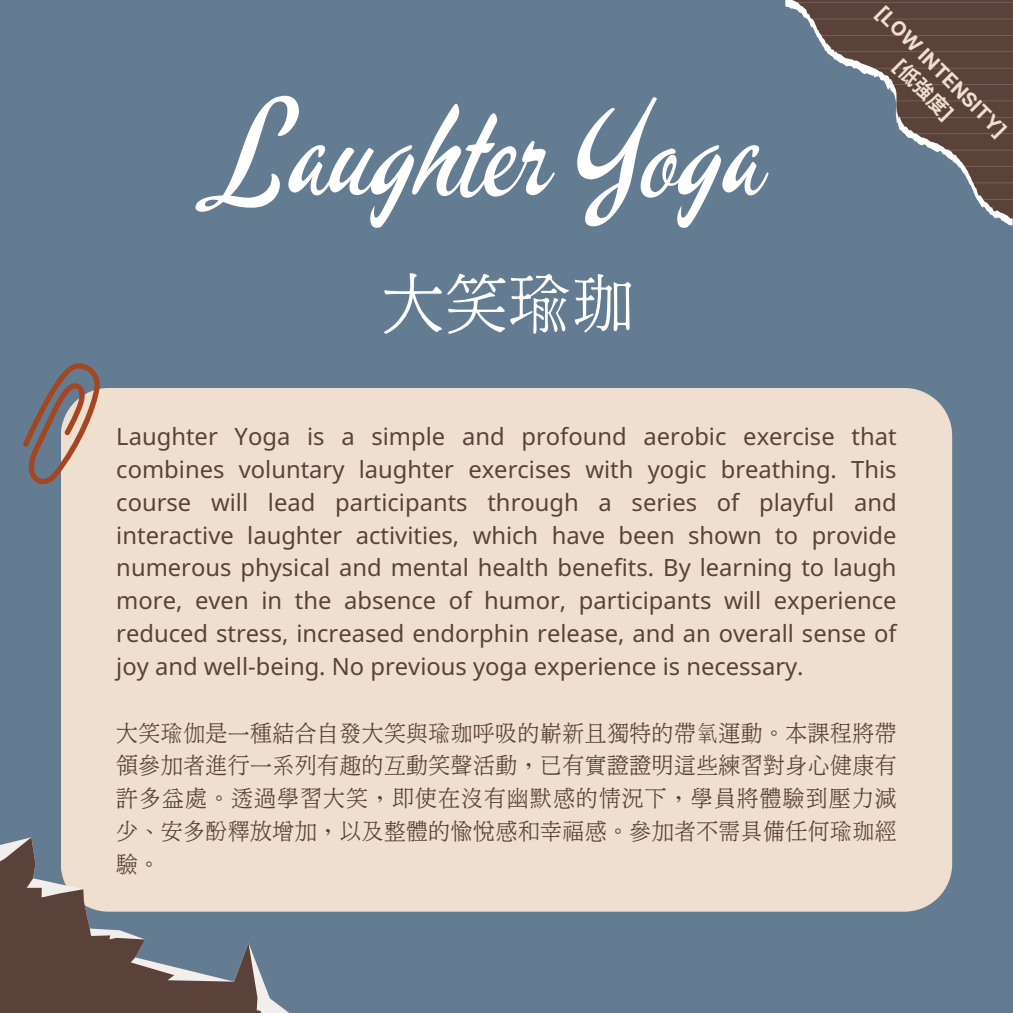
<style>
.page{position:relative;width:1013px;height:1013px;background:#fff}
.page>*{position:absolute;margin:0;border:0;box-sizing:border-box;transform-origin:0 0}
.t1{font:125px "Mervale Script";color:#fff}
.t2{font:68.75px "cw Te X Ming";color:#fff}
.t3{font:23.75px/32.8px "Noto Sans";color:#5a423a;text-align:justify}
.t4{font:23.75px/32.8px "cw Te X Ming";letter-spacing:.02em;color:#5a423a;text-align:justify}
.t5{font:700 20px "Inter";color:#efdfce}
.t6{font:700 20px "Noto Sans CJ Ksc";color:#efdfce}
.s1{font-family:"Inter"}
</style>
<div class="page">
<div style="left:0;top:0;width:1012px;height:1012px;background:#637c91"></div>
<div style="left:61px;top:388px;width:891px;height:523px;background:#efdfce"></div>
<svg style="left:23px;top:363px;width:93px;height:131px"></svg>
<svg style="left:785px;top:0;width:227px;height:220px"></svg>
<svg style="left:797px;top:2px;width:215px;height:1px"></svg>
<svg style="left:812px;top:19px;width:200px;height:1px"></svg>
<svg style="left:821px;top:35px;width:191px;height:1px"></svg>
<svg style="left:835px;top:51px;width:177px;height:1px"></svg>
<svg style="left:873px;top:68px;width:139px;height:1px"></svg>
<svg style="left:893px;top:84px;width:119px;height:1px"></svg>
<svg style="left:896px;top:101px;width:116px;height:1px"></svg>
<svg style="left:898px;top:117px;width:114px;height:1px"></svg>
<svg style="left:915px;top:133px;width:97px;height:1px"></svg>
<svg style="left:948px;top:150px;width:64px;height:1px"></svg>
<svg style="left:964px;top:166px;width:48px;height:1px"></svg>
<svg style="left:973px;top:183px;width:39px;height:1px"></svg>
<svg style="left:982px;top:199px;width:30px;height:1px"></svg>
<div style="left:61px;top:780px;width:304px;height:132px;background:#efdfce"></div>
<svg style="left:0;top:808px;width:322px;height:204px"></svg>
<p class="t1" style="left:225px;top:71px;width:543px">Laughter Yoga</p>
<p class="t2" style="left:381px;top:271px;width:254px">大笑瑜珈</p>
<p class="t5" style="left:887px;top:1px;width:177px;rotate:45deg">[LOW INTENSITY]</p>
<h1 class="t6" style="left:907px;top:51px;width:78px;rotate:45deg"><span class="s1">[</span>低強度<span class="s1">]</span></h1>
<h2 class="t3" style="left:116px;top:419px;width:781px">Laughter Yoga is a simple and profound aerobic exercise that combines voluntary laughter exercises with yogic breathing. This course will lead participants through a series of playful and interactive laughter activities, which have been shown to provide numerous physical and mental health benefits. By learning to laugh more, even in the absence of humor, participants will experience reduced stress, increased endorphin release, and an overall sense of joy and well-being. No previous yoga experience is necessary.</h2>
<p class="t4" style="left:116px;top:716px;width:781px">大笑瑜伽是一種結合自發大笑與瑜珈呼吸的嶄新且獨特的帶氧運動。本課程將帶領參加者進行一系列有趣的互動笑聲活動，已有實證證明這些練習對身心健康有許多益處。透過學習大笑，即使在沒有幽默感的情況下，學員將體驗到壓力減少、安多酚釋放增加，以及整體的愉悅感和幸福感。參加者不需具備任何瑜珈經驗。</p>
</div>
